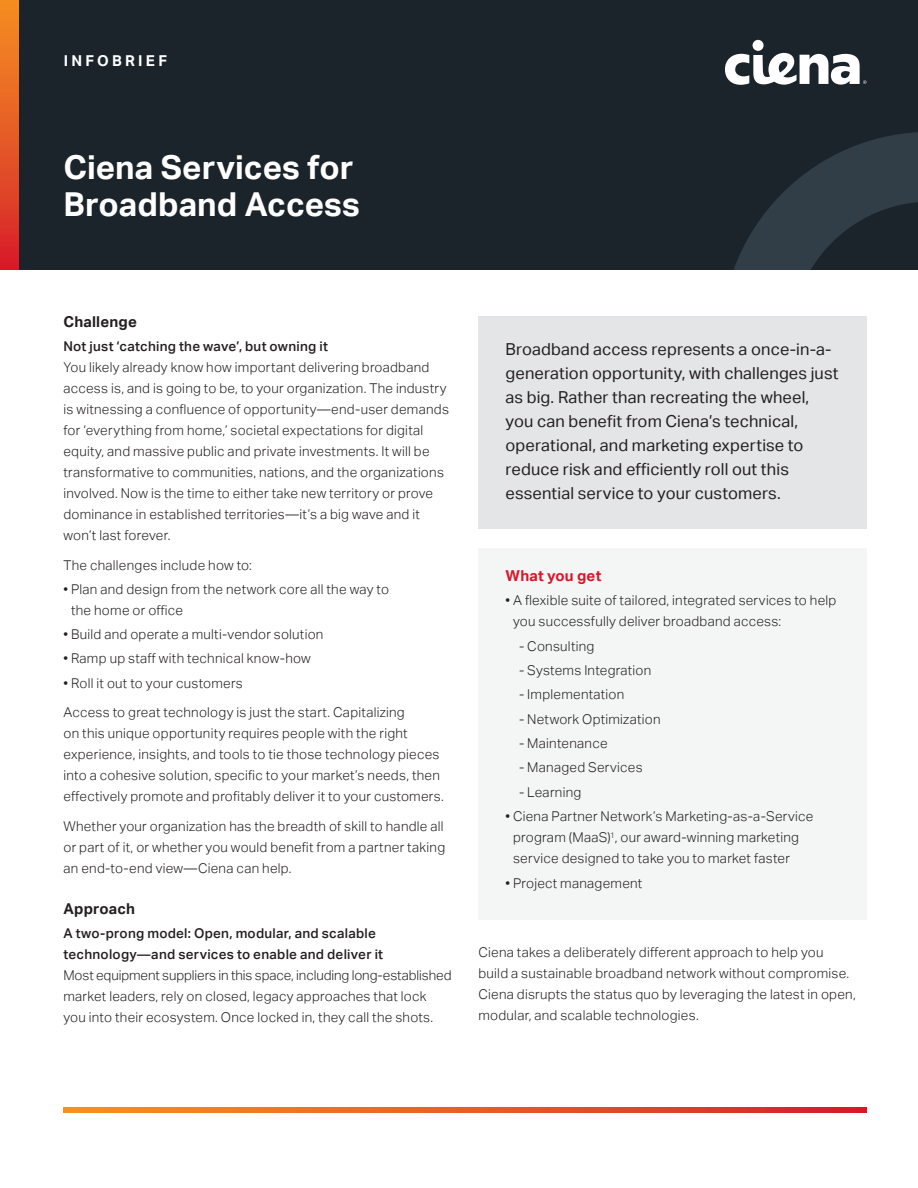
<style>
.page{position:relative;width:918px;height:1188px;background:#fff}
.page>*{position:absolute;margin:0;border:0;box-sizing:border-box;transform-origin:0 0}
.Product_Headline{font:700 33px/37.5px "Aktiv Grotesk";color:#fff}
.Intro_Copy__small{font:16.5px/24px "Aktiv Grotesk";letter-spacing:.01em;color:#231f20}
.Headline_for_body_co{font:700 15px "Aktiv Grotesk";letter-spacing:.01em;color:#231f20}
.Headline_for_body_co-2{font:700 15px "Aktiv Grotesk";letter-spacing:.015em;color:#d71729}
.t1{font:700 15px "Aktiv Grotesk";letter-spacing:.215em;color:#fff}
.Body_Copy{font:300 13.5px/21px "Aktiv Grotesk";letter-spacing:.02em;color:#231f20}
.Body_Copy_BULLET__ex{font:300 13.5px/21px "Aktiv Grotesk";letter-spacing:.02em;color:#231f20}
.subhead{font:500 13.5px/21px "Aktiv Grotesk";letter-spacing:.02em;color:#231f20}
</style>
<div class="page">
<div style="left:0;top:0;width:918px;height:270px;background:#1b242b"></div>
<svg style="left:63px;top:1108px;width:804px;height:4px;background:#e65b25"></svg>
<div style="left:753px;top:40px;width:11px;height:11px;background:#fff;border-radius:50%"></div>
<svg style="left:725px;top:53px;width:142px;height:32px"></svg>
<div style="left:0;top:0;width:18px;height:270px;background:linear-gradient(to bottom,#f59222,#d7202a)"></div>
<svg style="left:734px;top:132px;width:184px;height:138px"></svg>
<div style="left:479px;top:316px;width:388px;height:212px;background:#e4e5e7"></div>
<div style="left:479px;top:549px;width:388px;height:371px;background:#f4f5f5"></div>
<p class="t1" style="left:64px;top:52px;width:105px">INFOBRIEF</p>
<p class="Product_Headline" style="left:63px;top:149px;width:298px">Ciena Services for<br>Broadband Access</p>
<p class="Headline_for_body_co" style="left:63px;top:313px;width:75px">Challenge</p>
<p class="subhead" style="left:63px;top:336px;width:266px">Not just ‘catching the wave’, but owning it</p>
<p class="Body_Copy" style="left:63px;top:357px;width:387px">You likely already know how important delivering broadband access is, and is going to be, to your organization. The industry is witnessing a confluence of opportunity—end-user demands for ‘everything from home,’ societal expectations for digital equity, and massive public and private investments. It will be transformative to communities, nations, and the organizations involved. Now is the time to either take new territory or prove dominance in established territories—it’s a big wave and it won’t last forever.</p>
<p class="Body_Copy_BULLET__ex" style="left:63px;top:554px;width:190px">The challenges include how to:</p>
<p class="Body_Copy_BULLET__ex" style="left:71px;top:579px;width:319px;text-indent:-8px">• Plan and design from the network core all the way to the home or office</p>
<p class="Body_Copy_BULLET__ex" style="left:63px;top:624px;width:262px">• Build and operate a multi-vendor solution</p>
<p class="Body_Copy_BULLET__ex" style="left:63px;top:648px;width:249px">• Ramp up staff with technical know-how</p>
<p class="Body_Copy" style="left:63px;top:672px;width:181px">• Roll it out to your customers</p>
<p class="Body_Copy" style="left:63px;top:702px;width:382px">Access to great technology is just the start. Capitalizing<br>on this unique opportunity requires people with the right experience, insights, and tools to tie those technology pieces into a cohesive solution, specific to your market’s needs, then effectively promote and profitably deliver it to your customers.</p>
<p class="Body_Copy" style="left:63px;top:816px;width:383px;text-align:justify">Whether your organization has the breadth of skill to handle all or part of it, or whether you would benefit from a partner taking an end-to-end view—Ciena can help.</p>
<p class="Headline_for_body_co" style="left:63px;top:900px;width:73px">Approach</p>
<p class="subhead" style="left:63px;top:923px;width:321px">A two-prong model: Open, modular, and scalable technology—and services to enable and deliver it</p>
<p class="Body_Copy" style="left:63px;top:965px;width:390px">Most equipment suppliers in this space, including long-established market leaders, rely on closed, legacy approaches that lock you into their ecosystem. Once locked in, they call the shots.</p>
<p class="Intro_Copy__small" style="left:506px;top:337px;width:335px">Broadband access represents a once-in-a&shy;generation opportunity, with challenges just as big. Rather than recreating the wheel, you can benefit from Ciena’s technical, operational, and marketing expertise to reduce risk and efficiently roll out this essential service to your customers.</p>
<p class="Headline_for_body_co-2" style="left:506px;top:567px;width:97px">What you get</p>
<p class="Body_Copy_BULLET__ex" style="left:513px;top:590px;width:325px;text-indent:-8px">• A flexible suite of tailored, integrated services to help you successfully deliver broadband access:</p>
<p class="Body_Copy_BULLET__ex" style="left:519px;top:635px;width:77px">- Consulting</p>
<p class="Body_Copy_BULLET__ex" style="left:519px;top:660px;width:134px">- Systems Integration</p>
<p class="Body_Copy_BULLET__ex" style="left:519px;top:684px;width:107px">- Implementation</p>
<p class="Body_Copy_BULLET__ex" style="left:519px;top:709px;width:143px">- Network Optimization</p>
<p class="Body_Copy_BULLET__ex" style="left:519px;top:733px;width:90px">- Maintenance</p>
<p class="Body_Copy_BULLET__ex" style="left:519px;top:757px;width:125px">- Managed Services</p>
<p class="Body_Copy_BULLET__ex" style="left:519px;top:782px;width:64px">- Learning</p>
<p class="Body_Copy_BULLET__ex" style="left:513px;top:806px;width:302px;text-indent:-8px">• Ciena Partner Network’s Marketing-as-a-Service program (MaaS)<sup>1</sup>, our award-winning marketing service designed to take you to market faster</p>
<p class="Body_Copy_BULLET__ex" style="left:506px;top:872px;width:138px">• Project management</p>
<p class="Body_Copy" style="left:479px;top:942px;width:379px">Ciena takes a deliberately different approach to help you build a sustainable broadband network without compromise.<br>Ciena disrupts the status quo by leveraging the latest in open, modular, and scalable technologies.</p>
</div>
